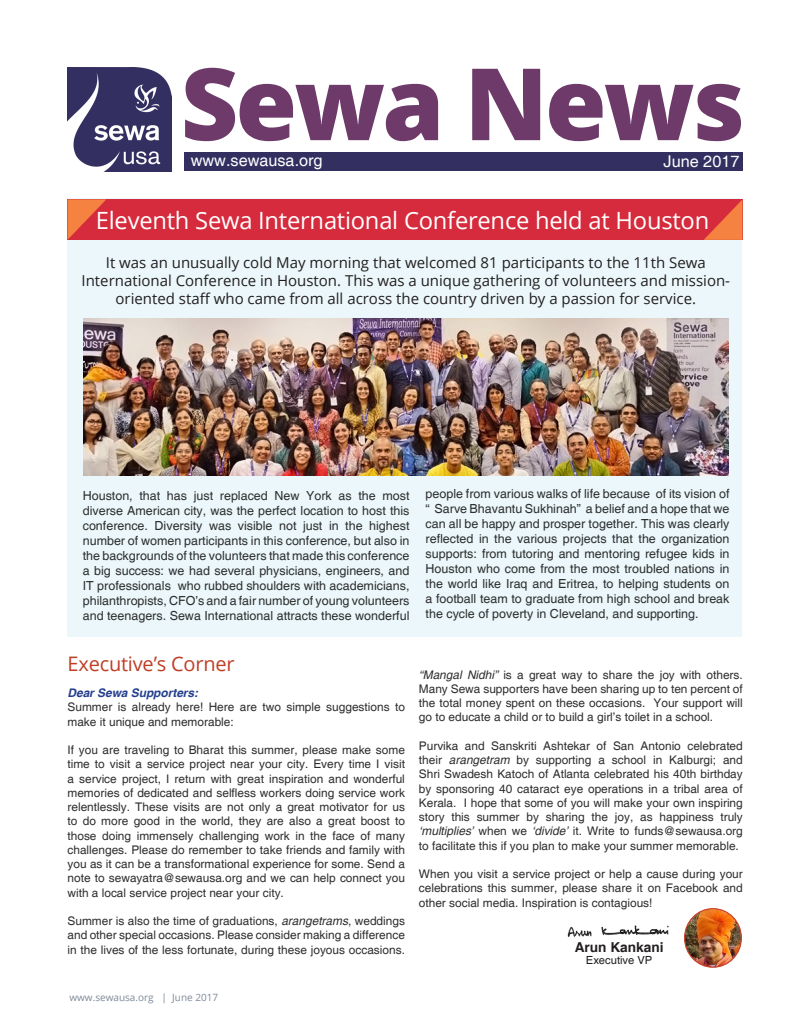
<style>
.page{position:relative;width:810px;height:1035px;background:#fff}
.page>*{position:absolute;margin:0;border:0;box-sizing:border-box;transform-origin:0 0}
.t1{font:800 100px "Open Sans";letter-spacing:-.03em;color:#6d3a6a}
.t2{font:23.75px "Open Sans";letter-spacing:-.01em;color:#fff}
.t3{font:20px "Open Sans";letter-spacing:-.01em;color:#bf3e26}
.t4{font:16.25px "Helvetica";color:#fff}
.t5{font:15px/18px "Open Sans";color:#231f20;text-align:center}
.t6{font:700 13.62px "Helvetica";color:#231f20}
.t7{font:12.5px/15px "Helvetica";color:#2d2e2e;text-align:justify}
.t8{font:11.88px/14.2px "Helvetica";color:#2d2e2e;text-align:justify}
.t9{font:italic 700 11.88px "Helvetica";color:#253f8e}
.t10{font:11.25px "Helvetica";color:#231f20}
.t11{font:10px "Open Sans";color:#7e8a98}
.s1{font-style:italic}
</style>
<div class="page">
<div style="left:68px;top:198px;width:674px;height:439px;background:#ebf7fa"></div>
<div style="left:184px;top:153px;width:559px;height:18px;background:#332f61"></div>
<img style="left:68px;top:67px;width:103px;height:104px">
<div style="left:68px;top:199px;width:675px;height:41px;background:#d62b3d"></div>
<svg style="left:67px;top:199px;width:39px;height:41px"></svg>
<svg style="left:704px;top:199px;width:39px;height:41px"></svg>
<img style="left:685px;top:909px;width:56px;height:58px">
<div style="left:684px;top:908px;width:58px;height:60px;border:1px solid #cb422a;border-radius:50%"></div>
<img style="left:567px;top:925px;width:102px;height:12px">
<img style="left:84px;top:319px;width:644px;height:156px">
<p class="t1" style="left:181px;top:28px;width:566px">Sewa News</p>
<p class="t4" style="left:191px;top:151px;width:133px">www.sewausa.org</p>
<p class="t4" style="left:664px;top:152px;width:77px">June 2017</p>
<p class="t2" style="left:96px;top:204px;width:615px">Eleventh Sewa International Conference held at Houston</p>
<p class="t5" style="left:82px;top:253px;width:650px">It was an unusually cold May morning that welcomed 81 participants to the 11th Sewa<br>International Conference in Houston. This was a unique gathering of volunteers and mission&shy;oriented staff who came from all across the country driven by a passion for service.</p>
<p class="t7" style="left:83px;top:489px;width:328px">Houston, that has just replaced New York as the most diverse American city, was the perfect location to host this conference. Diversity was visible not just in the highest number of women participants in this conference, but also in the backgrounds of the volunteers that made this conference a big success: we had several physicians, engineers, and IT professionals who rubbed shoulders with academicians, philanthropists, CFO’s and a fair number of young volunteers and teenagers. Sewa International attracts these wonderful</p>
<p class="t7" style="left:426px;top:487px;width:305px">people from various walks of life because of its vision of “ Sarve Bhavantu Sukhinah” a belief and a hope that we can all be happy and prosper together. This was clearly reflected in the various projects that the organization supports: from tutoring and mentoring refugee kids in Houston who come from the most troubled nations in the world like Iraq and Eritrea, to helping students on a football team to graduate from high school and break the cycle of poverty in Cleveland, and supporting.</p>
<p class="t3" style="left:68px;top:650px;width:169px">Executive’s Corner</p>
<p class="t9" style="left:68px;top:686px;width:132px">Dear Sewa Supporters:</p>
<p class="t8" style="left:68px;top:701px;width:339px">Summer is already here! Here are two simple suggestions to make it unique and memorable:</p>
<p class="t8" style="left:68px;top:743px;width:339px">If you are traveling to Bharat this summer, please make some time to visit a service project near your city. Every time I visit a service project, I return with great inspiration and wonderful memories of dedicated and selfless workers doing service work relentlessly. These visits are not only a great motivator for us to do more good in the world, they are also a great boost to those doing immensely challenging work in the face of many challenges. Please do remember to take friends and family with you as it can be a transformational experience for some. Send a note to sewayatra@sewausa.org and we can help connect you with a local service project near your city.</p>
<p class="t8" style="left:68px;top:914px;width:339px">Summer is also the time of graduations, <span class="s1">arangetrams</span>, weddings and other special occasions. Please consider making a difference in the lives of the less fortunate, during these joyous occasions.</p>
<p class="t11" style="left:69px;top:991px;width:151px">www.sewausa.org | June 2017</p>
<p class="t8" style="left:419px;top:668px;width:326px"><span class="s1">“Mangal Nidhi”</span> is a great way to share the joy with others.<br>Many Sewa supporters have been sharing up to ten percent of the total money spent on these occasions. Your support will go to educate a child or to build a girl’s toilet in a school.</p>
<p class="t8" style="left:419px;top:739px;width:326px">Purvika and Sanskriti Ashtekar of San Antonio celebrated their <span class="s1">arangetram</span> by supporting a school in Kalburgi; and Shri Swadesh Katoch of Atlanta celebrated his 40th birthday by sponsoring 40 cataract eye operations in a tribal area of Kerala. I hope that some of you will make your own inspiring story this summer by sharing the joy, as happiness truly <span class="s1">‘multiplies’</span> when we <span class="s1">‘divide’</span> it. Write to funds@sewausa.org to facilitate this if you plan to make your summer memorable.</p>
<p class="t8" style="left:419px;top:867px;width:325px">When you visit a service project or help a cause during your celebrations this summer, please share it on Facebook and other social media. Inspiration is contagious!</p>
<p class="t6" style="left:575px;top:939px;width:90px">Arun Kankani</p>
<p class="t10" style="left:586px;top:954px;width:68px">Executive VP</p>
</div>
